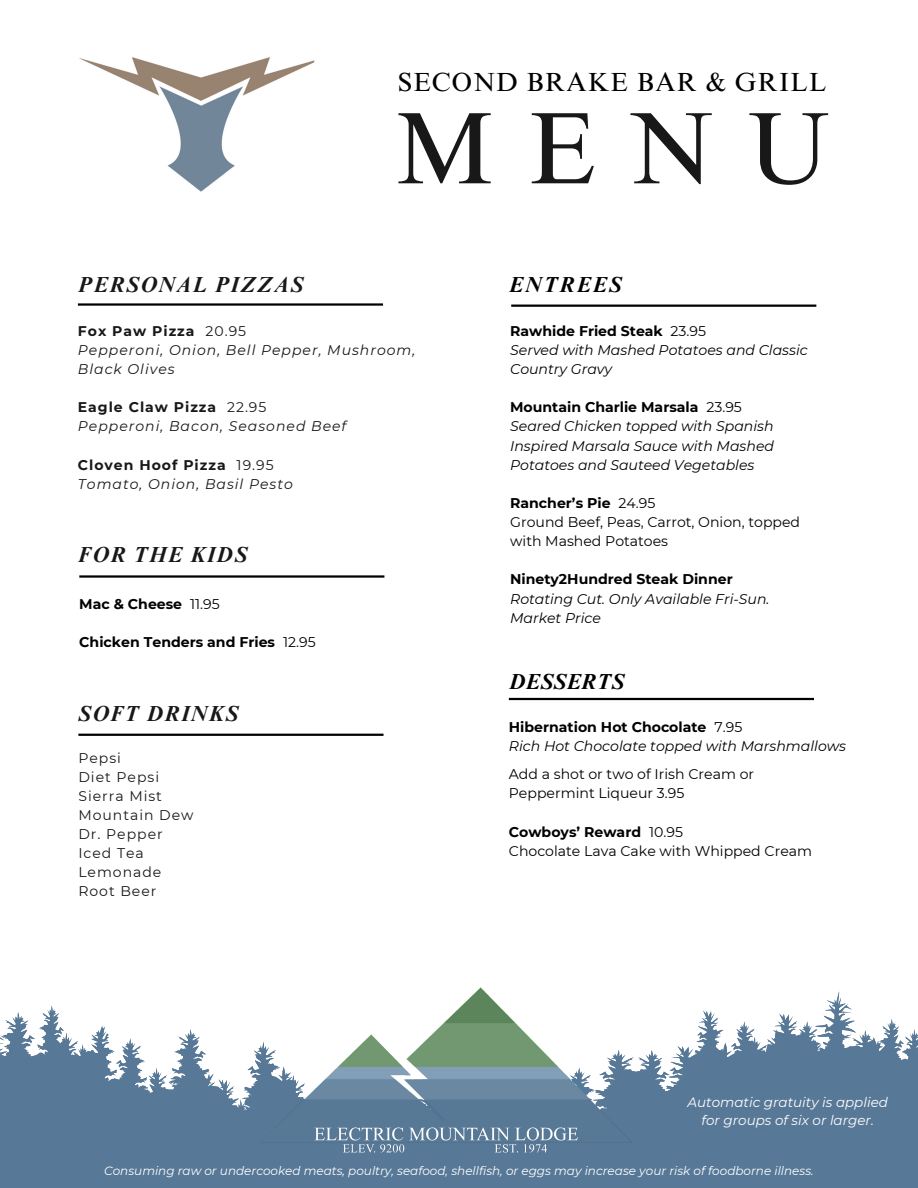
<style>
.page{position:relative;width:918px;height:1188px;background:#fff}
.page>*{position:absolute;margin:0;border:0;box-sizing:border-box;transform-origin:0 0}
.t1{font:102px "Times NRMT Pro";color:#181818}
.t2{font:26.25px "Times NRMT Pro";letter-spacing:.045em;color:#000}
.t3{font:italic 700 21.75px "Times NRMT Pro";letter-spacing:.05em;color:#181818}
.t4{font:italic 700 21.75px "Times NRMT Pro";color:#000}
.t5{font:italic 700 21.75px "Times NRMT Pro";letter-spacing:.07em;color:#000}
.t6{font:italic 14.1px/19.2px "Montserrat";color:#000}
.t7{font:14.1px/19.2px "Montserrat";color:#000}
.t8{font:italic 14.1px/19.2px "Montserrat";letter-spacing:.07em;color:#181818}
.t9{font:14.1px/19.2px "Montserrat";letter-spacing:.07em;color:#181818}
.t10{font:700 14.1px "Montserrat";color:#000}
.t11{font:13.5px "Montserrat";color:#fff}
.t12{font:italic 13.5px/18px "Montserrat";color:#fff;text-align:center}
.t13{font:italic 12px "Montserrat";color:#fff}
.s1{font-weight:700;font-style:normal}
.s2{font-style:normal}
.s3{font-weight:700}
.s4{font-weight:400}
</style>
<div class="page">
<hr style="left:79px;top:575px;width:305px;height:3px;background:#000">
<hr style="left:78px;top:734px;width:306px;height:2px;background:#000">
<hr style="left:78px;top:303px;width:305px;height:3px;background:#000">
<img style="left:79px;top:57px;width:236px;height:135px">
<hr style="left:511px;top:305px;width:305px;height:2px;background:#000">
<hr style="left:509px;top:698px;width:305px;height:2px;background:#000">
<svg style="left:0;top:991px;width:918px;height:197px;fill:#577896"></svg>
<img style="left:234px;top:987px;width:423px;height:201px">
<h4 class="t2" style="left:398px;top:72px;width:430px">SECOND BRAKE BAR &amp; GRILL</h4>
<h4 class="t1" style="left:394px;top:110px;width:438px">MENU</h4>
<h4 class="t3" style="left:78px;top:276px;width:227px">PERSONAL PIZZAS</h4>
<h4 class="t5" style="left:509px;top:276px;width:114px">ENTREES</h4>
<h3 class="t6" style="left:510px;top:321px;width:299px"><span class="s1">Rawhide Fried Steak</span> <span class="s2">23.95<br></span>Served with Mashed Potatoes and Classic</h3>
<h4 class="t6" style="left:510px;top:359px;width:103px">Country Gravy</h4>
<h4 class="t6" style="left:510px;top:398px;width:265px"><span class="s1">Mountain Charlie Marsala</span> <span class="s2">23.95<br></span>Seared Chicken topped with Spanish</h4>
<h3 class="t6" style="left:510px;top:436px;width:265px">Inspired Marsala Sauce with Mashed<br>Potatoes and Sauteed Vegetables</h3>
<h3 class="t7" style="left:510px;top:493px;width:291px"><span class="s3">Rancher’s Pie</span> 24.95<br>Ground Beef, Peas, Carrot, Onion, topped</h3>
<h4 class="t7" style="left:510px;top:531px;width:159px">with Mashed Potatoes</h4>
<h4 class="t6" style="left:510px;top:570px;width:261px"><span class="s1">Ninety2Hundred Steak Dinner<br></span>Rotating Cut. Only Available Fri-Sun.<br>Market Price</h4>
<h4 class="t8" style="left:78px;top:321px;width:339px"><span class="s1">Fox Paw Pizza</span> <span class="s2">20.95<br></span>Pepperoni, Onion, Bell Pepper, Mushroom,<br>Black Olives</h4>
<h4 class="t8" style="left:78px;top:398px;width:270px"><span class="s1">Eagle Claw Pizza</span> <span class="s2">22.95<br></span>Pepperoni, Bacon, Seasoned Beef</h4>
<h3 class="t8" style="left:78px;top:455px;width:216px"><span class="s1">Cloven Hoof Pizza</span> <span class="s2">19.95<br></span>Tomato, Onion, Basil Pesto</h3>
<p class="t3" style="left:78px;top:547px;width:171px">FOR THE KIDS</p>
<h2 class="t10" style="left:79px;top:595px;width:142px">Mac &amp; Cheese <span class="s4">11.95</span></h2>
<h1 class="t10" style="left:79px;top:633px;width:238px">Chicken Tenders and Fries <span class="s4">12.95</span></h1>
<h3 class="t3" style="left:78px;top:705px;width:162px">SOFT DRINKS</h3>
<h4 class="t9" style="left:78px;top:748px;width:117px">Pepsi<br>Diet Pepsi<br>Sierra Mist<br>Mountain Dew<br>Dr. Pepper<br>Iced Tea<br>Lemonade<br>Root Beer</h4>
<h4 class="t4" style="left:509px;top:673px;width:117px">DESSERTS</h4>
<h4 class="t6" style="left:509px;top:717px;width:339px"><span class="s1">Hibernation Hot Chocolate</span> <span class="s2">7.95<br></span>Rich Hot Chocolate topped with Marshmallows</h4>
<h4 class="t7" style="left:509px;top:764px;width:247px">Add a shot or two of Irish Cream or<br>Peppermint Liqueur 3.95</h4>
<h3 class="t7" style="left:509px;top:822px;width:305px"><span class="s3">Cowboys’ Reward</span> 10.95<br>Chocolate Lava Cake with Whipped Cream</h3>
<p class="t12" style="left:687px;top:1093px;width:202px">Automatic gratuity is applied for groups of six or larger.</p>
<h4 class="t11" style="left:63px;top:1162px;width:794px">Consuming raw or undercooked meats, poultry, seafood, shellfish, or eggs may increase your risk of foodborne illness.</h4>
<p class="t13" style="left:104px;top:1163px;width:711px">Consuming raw or undercooked meats, poultry, seafood, shellfish, or eggs may increase your risk of foodborne illness.</p>
</div>
